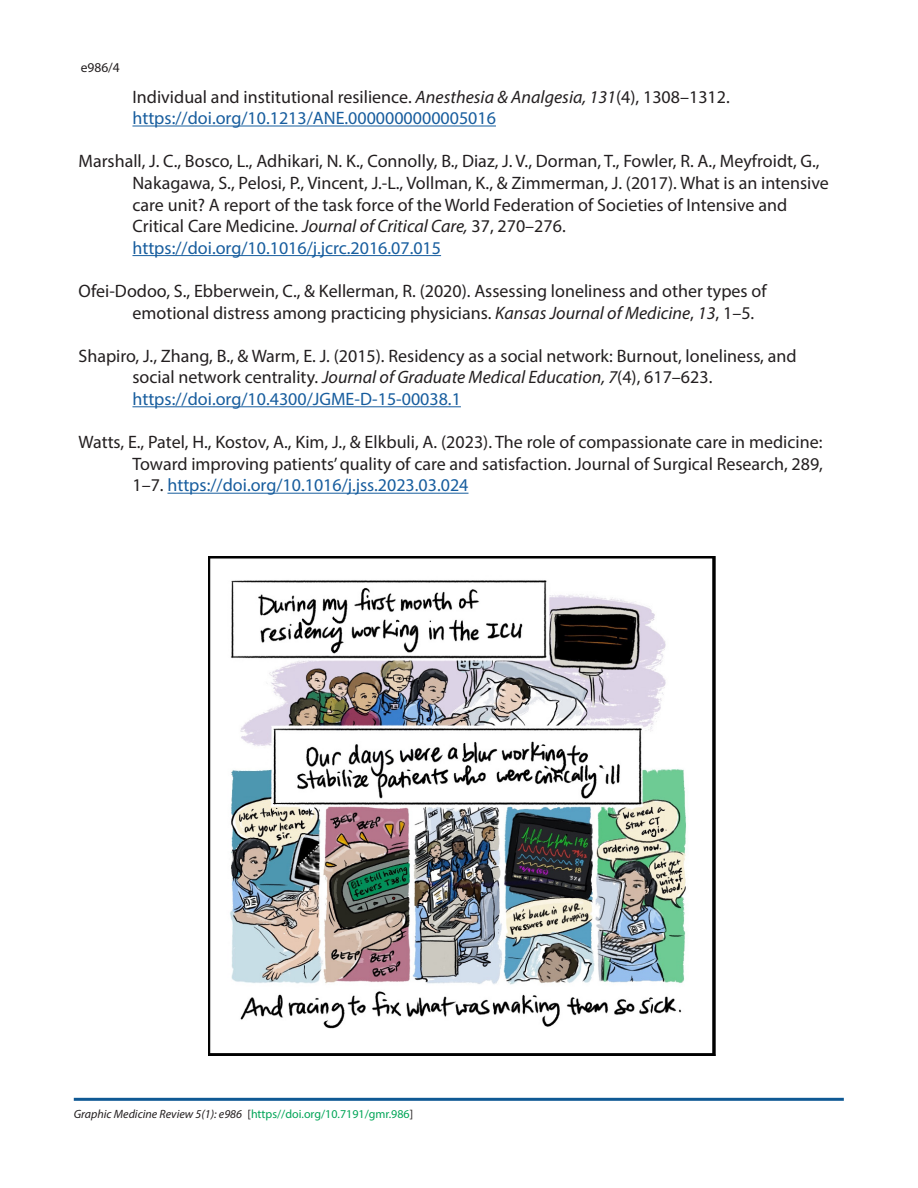
<style>
.page{position:relative;width:918px;height:1188px;background:#fff}
.page>*{position:absolute;margin:0;border:0;box-sizing:border-box;transform-origin:0 0}
.t1{font:18px/21.6px "Myriad Pro";color:#231f20}
.t2{font:18px "Myriad Pro";color:#175d9e}
.t3{font:13.5px "Myriad Pro";color:#231f20}
.t4{font:italic 12px "Myriad Pro";color:#231f20}
.s1{font-style:italic}
.s2{color:#175d9e}
.s3{font-style:normal}
.s4{font-style:normal;color:#00a557}
</style>
<div class="page">
<hr style="left:74px;top:1098px;width:770px;height:3px;background:#0f5994">
<hr style="left:132px;top:126px;width:364px;height:1px;background:#175d9e">
<hr style="left:132px;top:255px;width:309px;height:1px;background:#175d9e">
<hr style="left:132px;top:406px;width:329px;height:1px;background:#175d9e">
<hr style="left:167px;top:493px;width:302px;height:1px;background:#175d9e">
<img style="left:209px;top:557px;width:506px;height:498px">
<p class="t3" style="left:81px;top:59px;width:41px">e986/4</p>
<p class="t1" style="left:132px;top:85px;width:599px">Individual and institutional resilience. <span class="s1">Anesthesia &amp; Analgesia, 131</span>(4), 1308–1312.</p>
<p class="t2" style="left:132px;top:107px;width:365px">https://doi.org/10.1213/ANE.0000000000005016</p>
<p class="t1" style="left:78px;top:150px;width:743px">Marshall, J. C., Bosco, L., Adhikari, N. K., Connolly, B., Diaz, J. V., Dorman, T., Fowler, R. A., Meyfroidt, G.,</p>
<p class="t1" style="left:132px;top:172px;width:698px">Nakagawa, S., Pelosi, P., Vincent, J.-L., Vollman, K., &amp; Zimmerman, J. (2017). What is an intensive care unit? A report of the task force of the World Federation of Societies of Intensive and</p>
<p class="t1" style="left:132px;top:215px;width:435px">Critical Care Medicine. <span class="s1">Journal of Critical Care,</span> 37, 270–276.</p>
<p class="t2" style="left:132px;top:237px;width:310px">https://doi.org/10.1016/j.jcrc.2016.07.015</p>
<p class="t1" style="left:78px;top:280px;width:690px">Ofei-Dodoo, S., Ebberwein, C., &amp; Kellerman, R. (2020). Assessing loneliness and other types of</p>
<p class="t1" style="left:132px;top:301px;width:623px">emotional distress among practicing physicians. <span class="s1">Kansas Journal of Medicine</span>, <span class="s1">13</span>, 1–5.</p>
<p class="t1" style="left:78px;top:345px;width:720px">Shapiro, J., Zhang, B., &amp; Warm, E. J. (2015). Residency as a social network: Burnout, loneliness, and</p>
<p class="t1" style="left:132px;top:366px;width:581px">social network centrality. <span class="s1">Journal of Graduate Medical Education, 7</span>(4), 617–623.</p>
<p class="t2" style="left:132px;top:388px;width:330px">https://doi.org/10.4300/JGME-D-15-00038.1</p>
<p class="t1" style="left:78px;top:431px;width:746px">Watts, E., Patel, H., Kostov, A., Kim, J., &amp; Elkbuli, A. (2023). The role of compassionate care in medicine:</p>
<p class="t1" style="left:132px;top:453px;width:692px">Toward improving patients’ quality of care and satisfaction. Journal of Surgical Research, 289,<br>1–7. <span class="s2">https://doi.org/10.1016/j.jss.2023.03.024</span></p>
<p class="t4" style="left:74px;top:1106px;width:341px">Graphic Medicine Review 5(1): e986 <span class="s3">[</span><span class="s4">https//doi.org/10.7191/gmr.986</span><span class="s3">]</span></p>
</div>
